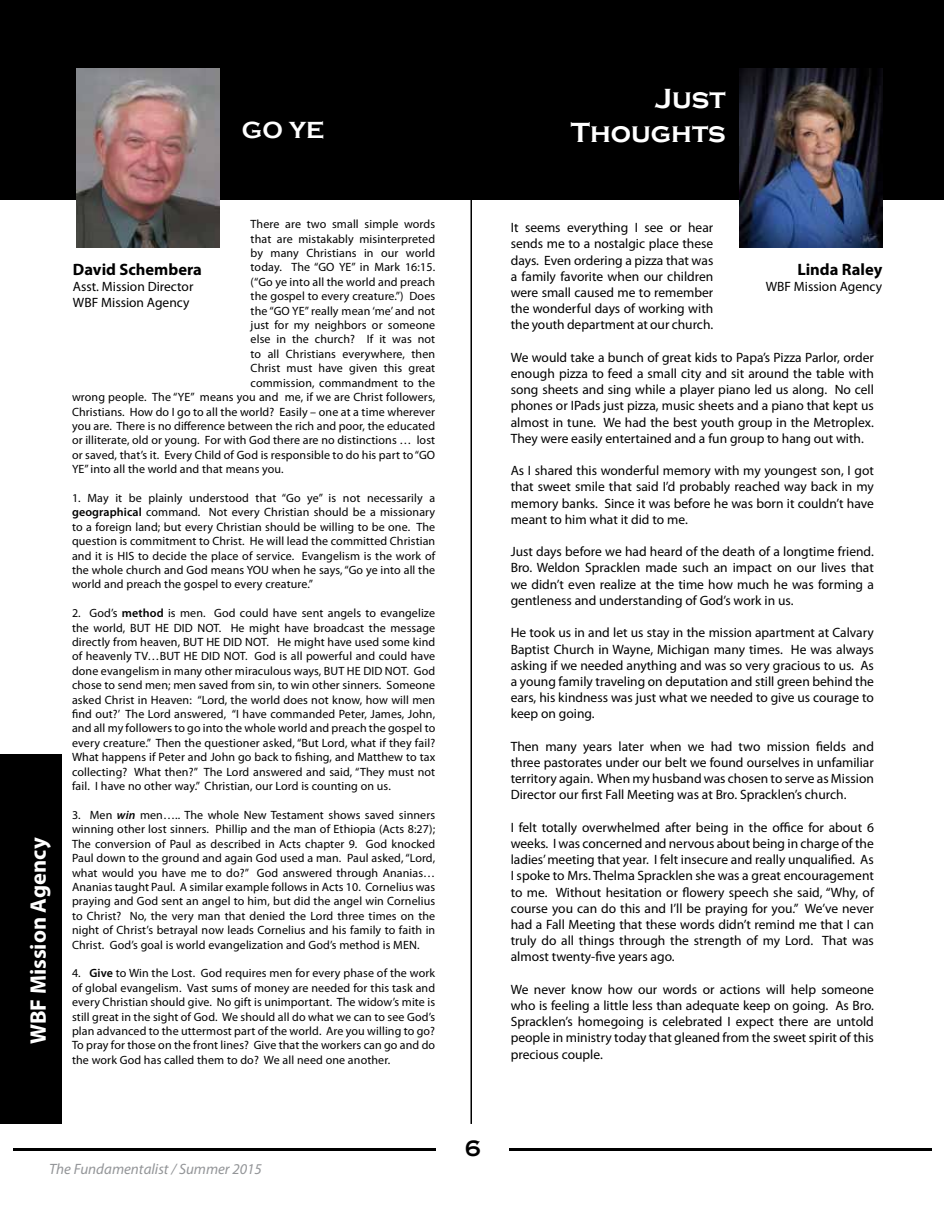
<style>
.page{position:relative;width:944px;height:1214px;background:#fff}
.page>*{position:absolute;margin:0;border:0;box-sizing:border-box;transform-origin:0 0}
.t1{font:700 28.5px/34.2px "Copperplate Gothic";color:#fff;text-align:right}
.t2{font:700 24px "Copperplate Gothic";color:#fff}
.t3{font:700 22.5px "Myriad Pro";color:#fff}
.t4{font:21px "Biondi";color:#000}
.t5{font:700 16.5px "Myriad Pro";color:#000}
.t6{font:italic 15px "Myriad Pro";color:#939598}
.t7{font:13.5px/16.2px "Myriad Pro";color:#000;text-align:justify}
.t8{font:12px/14.4px "Myriad Pro";letter-spacing:.01em;color:#000;text-align:justify}
.s1{font-weight:600}
.s2{font-weight:600;font-style:italic}
</style>
<div class="page">
<hr style="left:14px;top:1148px;width:422px;height:2px;background:#000">
<hr style="left:509px;top:1148px;width:423px;height:2px;background:#000">
<hr style="left:470px;top:183px;width:2px;height:941px;background:#000">
<div style="left:0;top:0;width:944px;height:200px;background:#000"></div>
<img style="left:739px;top:68px;width:143px;height:179px">
<img style="left:76px;top:68px;width:143px;height:179px">
<div style="left:0;top:754px;width:62px;height:370px;background:#000"></div>
<h2 class="t2" style="left:242px;top:116px;width:84px">GO YE</h2>
<h1 class="t1" style="left:571px;top:82px;width:156px">Just<br>Thoughts</h1>
<h3 class="t3" style="left:24px;top:1044px;width:208px;rotate:-90deg">WBF Mission Agency</h3>
<p class="t8" style="left:250px;top:217px;width:186px">There are two small simple words</p>
<p class="t8" style="left:250px;top:231px;width:186px">that are mistakably misinterpreted</p>
<p class="t8" style="left:250px;top:246px;width:186px">by many Christians in our world</p>
<p class="t8" style="left:250px;top:260px;width:186px">today. The “GO YE” in Mark 16:15.</p>
<p class="t8" style="left:250px;top:274px;width:186px">(“Go ye into all the world and preach</p>
<p class="t8" style="left:250px;top:289px;width:186px">the gospel to every creature.”) Does</p>
<p class="t8" style="left:250px;top:303px;width:186px">the “GO YE” really mean ‘me’ and not</p>
<p class="t8" style="left:250px;top:318px;width:186px">just for my neighbors or someone</p>
<p class="t8" style="left:250px;top:332px;width:186px">else in the church? If it was not</p>
<p class="t8" style="left:250px;top:346px;width:186px">to all Christians everywhere, then</p>
<p class="t8" style="left:250px;top:361px;width:186px">Christ must have given this great</p>
<p class="t8" style="left:250px;top:375px;width:186px">commission, commandment to the</p>
<p class="t8" style="left:72px;top:390px;width:365px">wrong people. The “YE” means you and me, if we are Christ followers,</p>
<p class="t8" style="left:72px;top:404px;width:364px">Christians. How do I go to all the world? Easily – one at a time wherever</p>
<p class="t8" style="left:72px;top:418px;width:364px">you are. There is no difference between the rich and poor, the educated</p>
<p class="t8" style="left:72px;top:433px;width:364px">or illiterate, old or young. For with God there are no distinctions … lost</p>
<p class="t8" style="left:72px;top:447px;width:365px">or saved, that’s it. Every Child of God is responsible to do his part to “GO</p>
<p class="t8" style="left:72px;top:462px;width:213px">YE” into all the world and that means you.</p>
<p class="t8" style="left:72px;top:490px;width:365px">1. May it be plainly understood that “Go ye” is not necessarily a <span class="s1">geographical</span> command. Not every Christian should be a missionary to a foreign land; but every Christian should be willing to be one. The question is commitment to Christ. He will lead the committed Christian and it is HIS to decide the place of service. Evangelism is the work of the whole church and God means YOU when he says, “Go ye into all the world and preach the gospel to every creature.”</p>
<p class="t8" style="left:72px;top:606px;width:365px">2. God’s <span class="s1">method</span> is men. God could have sent angels to evangelize the world, BUT HE DID NOT. He might have broadcast the message directly from heaven, BUT HE DID NOT. He might have used some kind of heavenly TV…BUT HE DID NOT. God is all powerful and could have done evangelism in many other miraculous ways, BUT HE DID NOT. God chose to send men; men saved from sin, to win other sinners. Someone asked Christ in Heaven: “Lord, the world does not know, how will men find out?’ The Lord answered, “I have commanded Peter, James, John, and all my followers to go into the whole world and preach the gospel to every creature.” Then the questioner asked, “But Lord, what if they fail?<br>What happens if Peter and John go back to fishing, and Matthew to tax collecting? What then?” The Lord answered and said, “They must not fail. I have no other way.” Christian, our Lord is counting on us.</p>
<p class="t8" style="left:72px;top:807px;width:365px">3. Men <span class="s2">win</span> men….. The whole New Testament shows saved sinners winning other lost sinners. Phillip and the man of Ethiopia (Acts 8:27); The conversion of Paul as described in Acts chapter 9. God knocked Paul down to the ground and again God used a man. Paul asked, “Lord, what would you have me to do?” God answered through Ananias… Ananias taught Paul. A similar example follows in Acts 10. Cornelius was praying and God sent an angel to him, but did the angel win Cornelius to Christ? No, the very man that denied the Lord three times on the night of Christ’s betrayal now leads Cornelius and his family to faith in Christ. God’s goal is world evangelization and God’s method is MEN.</p>
<p class="t8" style="left:72px;top:966px;width:365px">4. <span class="s1">Give</span> to Win the Lost. God requires men for every phase of the work of global evangelism. Vast sums of money are needed for this task and every Christian should give. No gift is unimportant. The widow’s mite is still great in the sight of God. We should all do what we can to see God’s plan advanced to the uttermost part of the world. Are you willing to go?<br>To pray for those on the front lines? Give that the workers can go and do the work God has called them to do? We all need one another.</p>
<h3 class="t5" style="left:73px;top:258px;width:130px">David Schembera</h3>
<p class="t7" style="left:73px;top:278px;width:122px">Asst. Mission Director<br>WBF Mission Agency</p>
<p class="t6" style="left:49px;top:1159px;width:214px">The Fundamentalist / Summer 2015</p>
<h3 class="t4" style="left:465px;top:1135px;width:17px">6</h3>
<p class="t7" style="left:510px;top:219px;width:204px">It seems everything I see or hear sends me to a nostalgic place these days. Even ordering a pizza that was a family favorite when our children were small caused me to remember the wonderful days of working with the youth department at our church.</p>
<p class="t7" style="left:510px;top:349px;width:365px">We would take a bunch of great kids to Papa’s Pizza Parlor, order enough pizza to feed a small city and sit around the table with song sheets and sing while a player piano led us along. No cell phones or IPads just pizza, music sheets and a piano that kept us almost in tune. We had the best youth group in the Metroplex.<br>They were easily entertained and a fun group to hang out with.</p>
<p class="t7" style="left:510px;top:462px;width:365px">As I shared this wonderful memory with my youngest son, I got that sweet smile that said I’d probably reached way back in my memory banks. Since it was before he was born it couldn’t have meant to him what it did to me.</p>
<p class="t7" style="left:510px;top:543px;width:365px">Just days before we had heard of the death of a longtime friend.<br>Bro. Weldon Spracklen made such an impact on our lives that we didn’t even realize at the time how much he was forming a gentleness and understanding of God’s work in us.</p>
<p class="t7" style="left:510px;top:624px;width:365px">He took us in and let us stay in the mission apartment at Calvary Baptist Church in Wayne, Michigan many times. He was always asking if we needed anything and was so very gracious to us. As a young family traveling on deputation and still green behind the ears, his kindness was just what we needed to give us courage to keep on going.</p>
<p class="t7" style="left:510px;top:738px;width:365px">Then many years later when we had two mission fields and three pastorates under our belt we found ourselves in unfamiliar territory again. When my husband was chosen to serve as Mission Director our first Fall Meeting was at Bro. Spracklen’s church.</p>
<p class="t7" style="left:510px;top:819px;width:365px">I felt totally overwhelmed after being in the office for about 6 weeks. I was concerned and nervous about being in charge of the ladies’ meeting that year. I felt insecure and really unqualified. As I spoke to Mrs. Thelma Spracklen she was a great encouragement to me. Without hesitation or flowery speech she said, “Why, of course you can do this and I’ll be praying for you.” We’ve never had a Fall Meeting that these words didn’t remind me that I can truly do all things through the strength of my Lord. That was almost twenty-five years ago.</p>
<p class="t7" style="left:510px;top:981px;width:365px">We never know how our words or actions will help someone who is feeling a little less than adequate keep on going. As Bro.<br>Spracklen’s homegoing is celebrated I expect there are untold people in ministry today that gleaned from the sweet spirit of this precious couple.</p>
<h3 class="t5" style="left:797px;top:258px;width:86px">Linda Raley</h3>
<p class="t7" style="left:765px;top:278px;width:118px">WBF Mission Agency</p>
</div>
